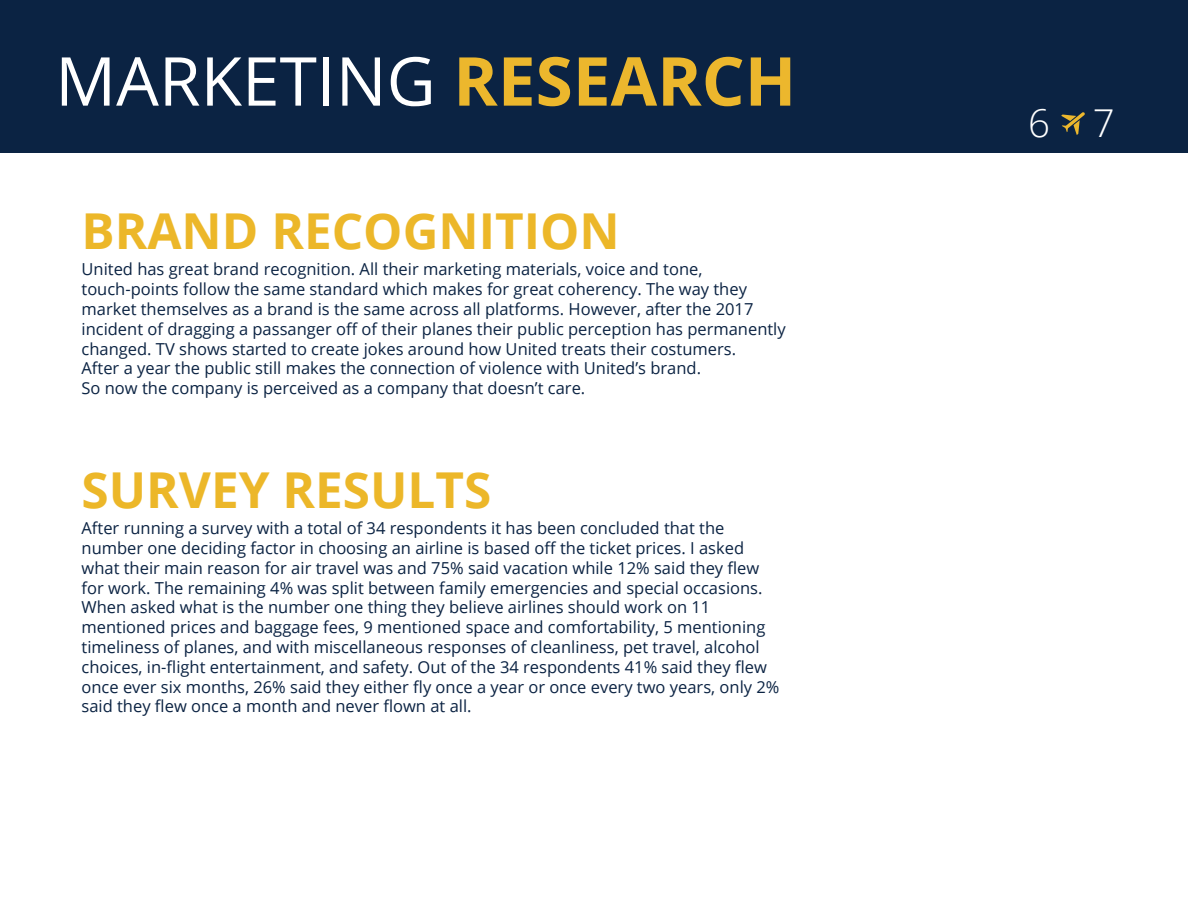
<style>
.page{position:relative;width:1188px;height:918px;background:#fff}
.page>*{position:absolute;margin:0;border:0;box-sizing:border-box;transform-origin:0 0}
.t1{font:67.5px "Open Sans";color:#fff}
.t2{font:700 49.5px "Open Sans";color:#ecb729}
.t3{font:300 38.4px "Open Sans";color:#fff}
.t4{font:16.5px/19.8px "Open Sans";color:#0b2343}
.s1{font-weight:700;color:#ecb72d}
</style>
<div class="page">
<div style="left:0;top:0;width:1188px;height:152px;background:#0b2343"></div>
<svg style="left:1061px;top:112px;width:24px;height:23px"></svg>
<h1 class="t1" style="left:55px;top:35px;width:743px">MARKETING <span class="s1">RESEARCH</span></h1>
<h2 class="t2" style="left:82px;top:196px;width:540px">BRAND RECOGNITION</h2>
<p class="t4" style="left:82px;top:259px;width:706px">United has great brand recognition. All their marketing materials, voice and tone, touch-points follow the same standard which makes for great coherency. The way they market themselves as a brand is the same across all platforms. However, after the 2017 incident of dragging a passanger off of their planes their public perception has permanently changed. TV shows started to create jokes around how United treats their costumers.<br>After a year the public still makes the connection of violence with United’s brand.<br>So now the company is perceived as a company that doesn’t care.</p>
<h2 class="t2" style="left:82px;top:455px;width:412px">SURVEY RESULTS</h2>
<p class="t4" style="left:82px;top:518px;width:699px">After running a survey with a total of 34 respondents it has been concluded that the number one deciding factor in choosing an airline is based off the ticket prices. I asked what their main reason for air travel was and 75% said vacation while 12% said they flew for work. The remaining 4% was split between family emergencies and special occasions.<br>When asked what is the number one thing they believe airlines should work on 11 mentioned prices and baggage fees, 9 mentioned space and comfortability, 5 mentioning timeliness of planes, and with miscellaneous responses of cleanliness, pet travel, alcohol choices, in-flight entertainment, and safety. Out of the 34 respondents 41% said they flew once ever six months, 26% said they either fly once a year or once every two years, only 2% said they flew once a month and never flown at all.</p>
<h3 class="t3" style="left:1028px;top:97px;width:23px">6</h3>
<h3 class="t3" style="left:1093px;top:97px;width:23px">7</h3>
</div>
